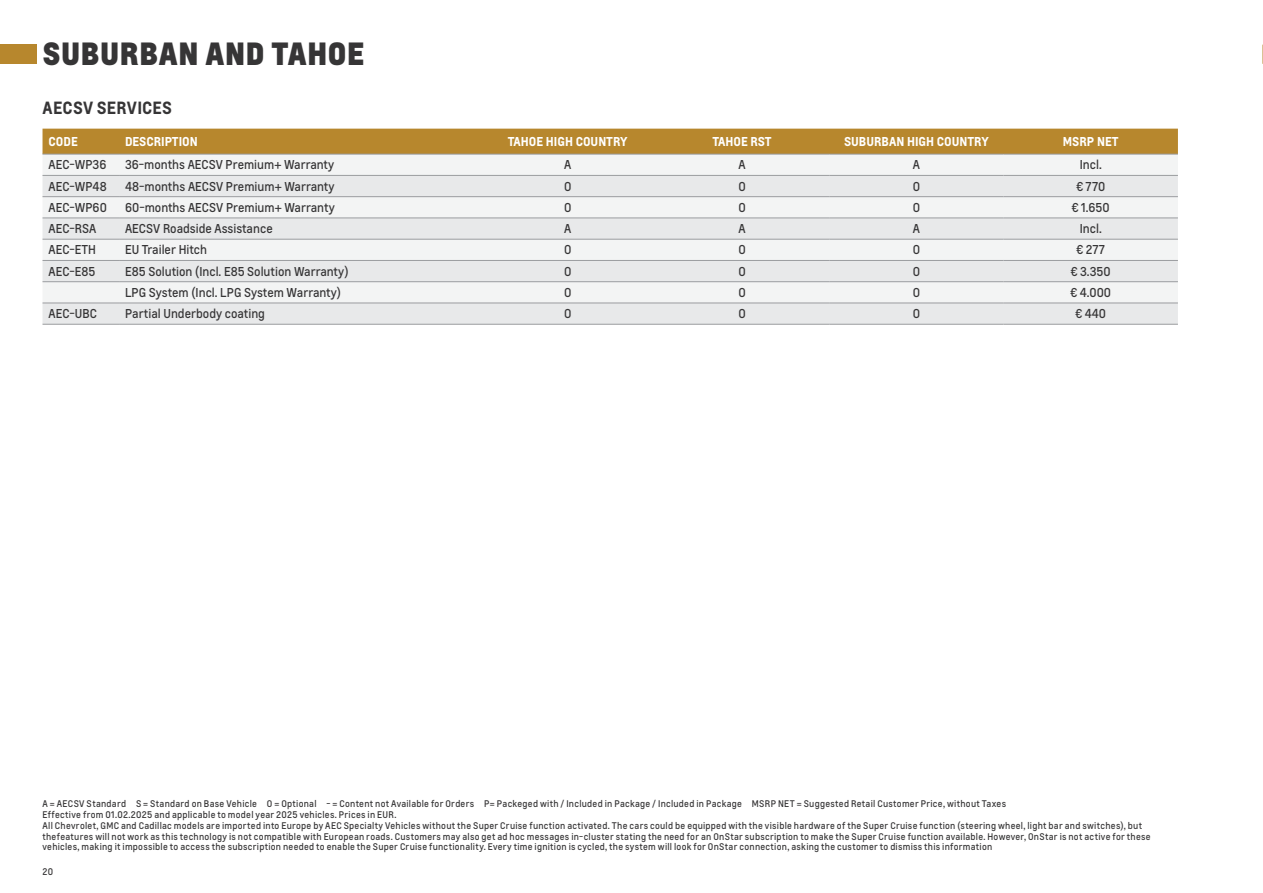
<style>
.page{position:relative;width:1263px;height:893px;background:#fff}
.page>*{position:absolute;margin:0;border:0;box-sizing:border-box;transform-origin:0 0}
.t1{font:800 30px "Louis Global 2";color:#363536}
.t2{font:700 16.5px "Louis Global 2";letter-spacing:.01em;color:#363536}
.t3{font:12px "Louis Global 2";color:#363536}
.t4{font:700 12px "Louis Global 2";color:#fff}
.t5{font:9px/10.8px "Louis Global 2";letter-spacing:.03em;color:#363536}
</style>
<div class="page">
<div style="left:0;top:45px;width:36px;height:19px;background:#b7872d"></div>
<div style="left:43px;top:129px;width:1135px;height:25px;background:#b7872d"></div>
<div style="left:43px;top:155px;width:1135px;height:20px;background:#f3f4f4"></div>
<svg style="left:43px;top:176px;width:1135px;height:148px;fill:#e8e9ea"></svg>
<hr style="left:43px;top:154px;width:76px;height:1px;background:#9a9c9f">
<hr style="left:119px;top:154px;width:710px;height:1px;background:#9a9c9f">
<hr style="left:829px;top:154px;width:174px;height:1px;background:#9a9c9f">
<hr style="left:1003px;top:154px;width:175px;height:1px;background:#9a9c9f">
<hr style="left:43px;top:175px;width:76px;height:1px;background:#9a9c9f">
<hr style="left:119px;top:175px;width:710px;height:1px;background:#9a9c9f">
<hr style="left:829px;top:175px;width:174px;height:1px;background:#9a9c9f">
<hr style="left:1003px;top:175px;width:175px;height:1px;background:#9a9c9f">
<hr style="left:43px;top:196px;width:76px;height:1px;background:#9a9c9f">
<hr style="left:119px;top:196px;width:710px;height:1px;background:#9a9c9f">
<hr style="left:829px;top:196px;width:174px;height:1px;background:#9a9c9f">
<hr style="left:1003px;top:196px;width:175px;height:1px;background:#9a9c9f">
<hr style="left:43px;top:218px;width:76px;height:1px;background:#9a9c9f">
<hr style="left:119px;top:218px;width:710px;height:1px;background:#9a9c9f">
<hr style="left:829px;top:218px;width:174px;height:1px;background:#9a9c9f">
<hr style="left:1003px;top:218px;width:175px;height:1px;background:#9a9c9f">
<hr style="left:43px;top:324px;width:76px;height:1px;background:#9a9c9f">
<hr style="left:119px;top:324px;width:710px;height:1px;background:#9a9c9f">
<hr style="left:829px;top:324px;width:174px;height:1px;background:#9a9c9f">
<hr style="left:1003px;top:324px;width:175px;height:1px;background:#9a9c9f">
<hr style="left:43px;top:239px;width:76px;height:1px;background:#9a9c9f">
<hr style="left:119px;top:239px;width:710px;height:1px;background:#9a9c9f">
<hr style="left:829px;top:239px;width:174px;height:1px;background:#9a9c9f">
<hr style="left:1003px;top:239px;width:175px;height:1px;background:#9a9c9f">
<hr style="left:43px;top:260px;width:76px;height:1px;background:#9a9c9f">
<hr style="left:119px;top:260px;width:710px;height:1px;background:#9a9c9f">
<hr style="left:829px;top:260px;width:174px;height:1px;background:#9a9c9f">
<hr style="left:1003px;top:260px;width:175px;height:1px;background:#9a9c9f">
<hr style="left:43px;top:281px;width:76px;height:1px;background:#9a9c9f">
<hr style="left:119px;top:281px;width:710px;height:1px;background:#9a9c9f">
<hr style="left:829px;top:281px;width:174px;height:1px;background:#9a9c9f">
<hr style="left:1003px;top:281px;width:175px;height:1px;background:#9a9c9f">
<hr style="left:43px;top:303px;width:76px;height:1px;background:#9a9c9f">
<hr style="left:119px;top:303px;width:710px;height:1px;background:#9a9c9f">
<hr style="left:829px;top:303px;width:174px;height:1px;background:#9a9c9f">
<hr style="left:1003px;top:303px;width:175px;height:1px;background:#9a9c9f">
<h1 class="t1" style="left:43px;top:37px;width:323px">SUBURBAN AND TAHOE</h1>
<h2 class="t2" style="left:43px;top:99px;width:131px">AECSV SERVICES</h2>
<h3 class="t4" style="left:49px;top:135px;width:31px">CODE</h3>
<h3 class="t4" style="left:125px;top:135px;width:74px">DESCRIPTION</h3>
<h3 class="t4" style="left:508px;top:135px;width:121px">TAHOE HIGH COUNTRY</h3>
<h3 class="t4" style="left:712px;top:135px;width:61px">TAHOE RST</h3>
<h3 class="t4" style="left:844px;top:135px;width:146px">SUBURBAN HIGH COUNTRY</h3>
<h3 class="t4" style="left:1063px;top:135px;width:57px">MSRP NET</h3>
<h3 class="t3" style="left:49px;top:160px;width:59px">AEC-WP36</h3>
<h3 class="t3" style="left:125px;top:160px;width:211px">36-months AECSV Premium+ Warranty</h3>
<h3 class="t3" style="left:564px;top:160px;width:9px">A</h3>
<h3 class="t3" style="left:738px;top:160px;width:9px">A</h3>
<h3 class="t3" style="left:913px;top:160px;width:9px">A</h3>
<h3 class="t3" style="left:1080px;top:160px;width:23px">Incl.</h3>
<h3 class="t3" style="left:49px;top:181px;width:60px">AEC-WP48</h3>
<h3 class="t3" style="left:125px;top:181px;width:211px">48-months AECSV Premium+ Warranty</h3>
<h3 class="t3" style="left:564px;top:181px;width:9px">O</h3>
<h3 class="t3" style="left:738px;top:181px;width:9px">O</h3>
<h3 class="t3" style="left:913px;top:181px;width:9px">O</h3>
<h3 class="t3" style="left:1076px;top:181px;width:30px">€ 770</h3>
<h3 class="t3" style="left:49px;top:202px;width:60px">AEC-WP60</h3>
<h3 class="t3" style="left:125px;top:202px;width:211px">60-months AECSV Premium+ Warranty</h3>
<h3 class="t3" style="left:564px;top:202px;width:9px">O</h3>
<h3 class="t3" style="left:738px;top:202px;width:9px">O</h3>
<h3 class="t3" style="left:913px;top:202px;width:9px">O</h3>
<h3 class="t3" style="left:1072px;top:202px;width:39px">€ 1.650</h3>
<h3 class="t3" style="left:49px;top:224px;width:49px">AEC-RSA</h3>
<h3 class="t3" style="left:125px;top:224px;width:149px">AECSV Roadside Assistance</h3>
<h3 class="t3" style="left:564px;top:224px;width:9px">A</h3>
<h3 class="t3" style="left:738px;top:224px;width:9px">A</h3>
<h3 class="t3" style="left:913px;top:224px;width:9px">A</h3>
<h3 class="t3" style="left:1080px;top:224px;width:23px">Incl.</h3>
<h3 class="t3" style="left:49px;top:245px;width:49px">AEC-ETH</h3>
<h3 class="t3" style="left:125px;top:245px;width:83px">EU Trailer Hitch</h3>
<h3 class="t3" style="left:564px;top:245px;width:9px">O</h3>
<h3 class="t3" style="left:738px;top:245px;width:9px">O</h3>
<h3 class="t3" style="left:913px;top:245px;width:9px">O</h3>
<h3 class="t3" style="left:1076px;top:245px;width:30px">€ 277</h3>
<h3 class="t3" style="left:49px;top:266px;width:48px">AEC-E85</h3>
<h3 class="t3" style="left:125px;top:266px;width:225px">E85 Solution (Incl. E85 Solution Warranty)</h3>
<h3 class="t3" style="left:564px;top:266px;width:9px">O</h3>
<h3 class="t3" style="left:738px;top:266px;width:9px">O</h3>
<h3 class="t3" style="left:913px;top:266px;width:9px">O</h3>
<h3 class="t3" style="left:1071px;top:266px;width:41px">€ 3.350</h3>
<h3 class="t3" style="left:125px;top:288px;width:218px">LPG System (Incl. LPG System Warranty)</h3>
<h3 class="t3" style="left:564px;top:288px;width:9px">O</h3>
<h3 class="t3" style="left:738px;top:288px;width:9px">O</h3>
<h3 class="t3" style="left:913px;top:288px;width:9px">O</h3>
<h3 class="t3" style="left:1070px;top:288px;width:42px">€ 4.000</h3>
<h3 class="t3" style="left:49px;top:309px;width:50px">AEC-UBC</h3>
<h3 class="t3" style="left:125px;top:309px;width:141px">Partial Underbody coating</h3>
<h3 class="t3" style="left:564px;top:309px;width:9px">O</h3>
<h3 class="t3" style="left:738px;top:309px;width:9px">O</h3>
<h3 class="t3" style="left:913px;top:309px;width:9px">O</h3>
<h3 class="t3" style="left:1075px;top:309px;width:32px">€ 440</h3>
<p class="t5" style="left:43px;top:799px;width:1110px">A = AECSV Standard S = Standard on Base Vehicle O = Optional - = Content not Available for Orders P= Packeged with / Included in Package / Included in Package MSRP NET = Suggested Retail Customer Price, without Taxes<br>Effective from 01.02.2025 and applicable to model year 2025 vehicles. Prices in EUR.<br>All Chevrolet, GMC and Cadillac models are imported into Europe by AEC Specialty Vehicles without the Super Cruise function activated. The cars could be equipped with the visible hardware of the Super Cruise function (steering wheel, light bar and switches), but thefeatures will not work as this technology is not compatible with European roads. Customers may also get ad hoc messages in-cluster stating the need for an OnStar subscription to make the Super Cruise function available. However, OnStar is not active for these vehicles, making it impossible to access the subscription needed to enable the Super Cruise functionality. Every time ignition is cycled, the system will look for OnStar connection, asking the customer to dismiss this information</p>
<p class="t5" style="left:43px;top:867px;width:12px">20</p>
</div>
